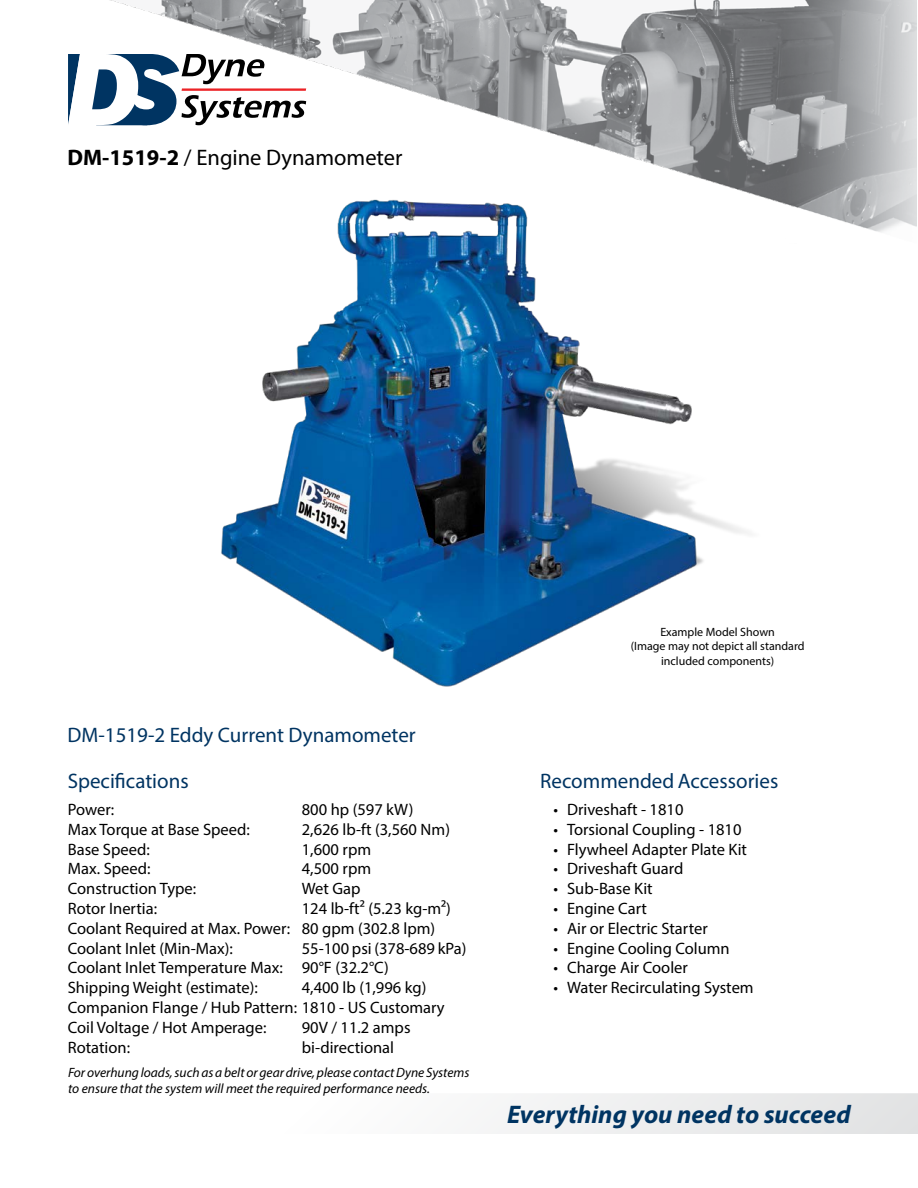
<style>
.page{position:relative;width:918px;height:1188px;background:#fff}
.page>*{position:absolute;margin:0;border:0;box-sizing:border-box;transform-origin:0 0}
.t1{font:italic 700 25.5px "Myriad Pro";color:#003462}
.Main_Heading_-_Add_B{font:22.5px "Myriad Pro";color:#000}
.Sub_Heading{font:21px "Myriad Pro";color:#003462}
.Body_Text{font:16.5px "Myriad Pro";color:#000}
.Safety_Precaution_Te{font:italic 13.5px/16.2px "Myriad Pro";color:#000}
.Example_Model_Text{font:12px/14.4px "Myriad Pro";color:#000;text-align:center}
.s1{font-weight:700}
</style>
<div class="page">
<svg style="left:68px;top:54px;width:39px;height:71px"></svg>
<svg style="left:491px;top:1093px;width:427px;height:41px"></svg>
<img style="left:107px;top:0;width:810px;height:232px">
<img style="left:138px;top:180px;width:641px;height:507px">
<p class="Main_Heading_-_Add_B" style="left:68px;top:143px;width:337px"><span class="s1">DM-1519-2</span> / Engine Dynamometer</p>
<p class="Sub_Heading" style="left:68px;top:722px;width:350px">DM-1519-2 Eddy Current Dynamometer</p>
<p class="Sub_Heading" style="left:68px;top:768px;width:122px">Specifications</p>
<p class="Body_Text" style="left:68px;top:799px;width:48px">Power:</p>
<p class="Body_Text" style="left:302px;top:799px;width:113px">800 hp (597 kW)</p>
<p class="Body_Text" style="left:68px;top:819px;width:184px">Max Torque at Base Speed:</p>
<p class="Body_Text" style="left:302px;top:819px;width:150px">2,626 lb-ft (3,560 Nm)</p>
<p class="Body_Text" style="left:68px;top:839px;width:83px">Base Speed:</p>
<p class="Body_Text" style="left:302px;top:839px;width:71px">1,600 rpm</p>
<p class="Body_Text" style="left:68px;top:859px;width:84px">Max. Speed:</p>
<p class="Body_Text" style="left:302px;top:859px;width:71px">4,500 rpm</p>
<p class="Body_Text" style="left:68px;top:878px;width:130px">Construction Type:</p>
<p class="Body_Text" style="left:302px;top:878px;width:60px">Wet Gap</p>
<p class="Body_Text" style="left:68px;top:898px;width:91px">Rotor Inertia:</p>
<p class="Body_Text" style="left:302px;top:898px;width:151px">124 lb-ft2 (5.23 kg-m2)</p>
<p class="Body_Text" style="left:68px;top:918px;width:369px">Coolant Required at Max. Power: 80 gpm (302.8 lpm)</p>
<p class="Body_Text" style="left:68px;top:938px;width:167px">Coolant Inlet (Min-Max):</p>
<p class="Body_Text" style="left:302px;top:938px;width:166px">55-100 psi (378-689 kPa)</p>
<p class="Body_Text" style="left:68px;top:958px;width:322px">Coolant Inlet Temperature Max: 90°F (32.2°C)</p>
<p class="Body_Text" style="left:68px;top:977px;width:192px">Shipping Weight (estimate):</p>
<p class="Body_Text" style="left:302px;top:977px;width:126px">4,400 lb (1,996 kg)</p>
<p class="Body_Text" style="left:68px;top:997px;width:378px">Companion Flange / Hub Pattern: 1810 - US Customary</p>
<p class="Body_Text" style="left:68px;top:1017px;width:200px">Coil Voltage / Hot Amperage:</p>
<p class="Body_Text" style="left:302px;top:1017px;width:110px">90V / 11.2 amps</p>
<p class="Body_Text" style="left:68px;top:1037px;width:64px">Rotation:</p>
<p class="Body_Text" style="left:302px;top:1037px;width:94px">bi-directional</p>
<p class="Safety_Precaution_Te" style="left:68px;top:1064px;width:403px">For overhung loads, such as a belt or gear drive, please contact Dyne Systems to ensure that the system will meet the required performance needs.</p>
<p class="Example_Model_Text" style="left:660px;top:624px;width:116px">Example Model Shown</p>
<p class="Example_Model_Text" style="left:631px;top:639px;width:175px">(Image may not depict all standard included components)</p>
<p class="Sub_Heading" style="left:540px;top:768px;width:240px">Recommended Accessories</p>
<p class="Body_Text" style="left:554px;top:799px;width:131px">• Driveshaft - 1810</p>
<p class="Body_Text" style="left:554px;top:819px;width:189px">• Torsional Coupling - 1810</p>
<p class="Body_Text" style="left:554px;top:839px;width:195px">• Flywheel Adapter Plate Kit</p>
<p class="Body_Text" style="left:554px;top:859px;width:131px">• Driveshaft Guard</p>
<p class="Body_Text" style="left:554px;top:878px;width:101px">• Sub-Base Kit</p>
<p class="Body_Text" style="left:554px;top:898px;width:95px">• Engine Cart</p>
<p class="Body_Text" style="left:554px;top:918px;width:156px">• Air or Electric Starter</p>
<p class="Body_Text" style="left:554px;top:938px;width:178px">• Engine Cooling Column</p>
<p class="Body_Text" style="left:554px;top:958px;width:136px">• Charge Air Cooler</p>
<p class="Body_Text" style="left:554px;top:977px;width:202px">• Water Recirculating System</p>
<h1 class="t1" style="left:507px;top:1098px;width:345px">Everything you need to succeed</h1>
</div>
